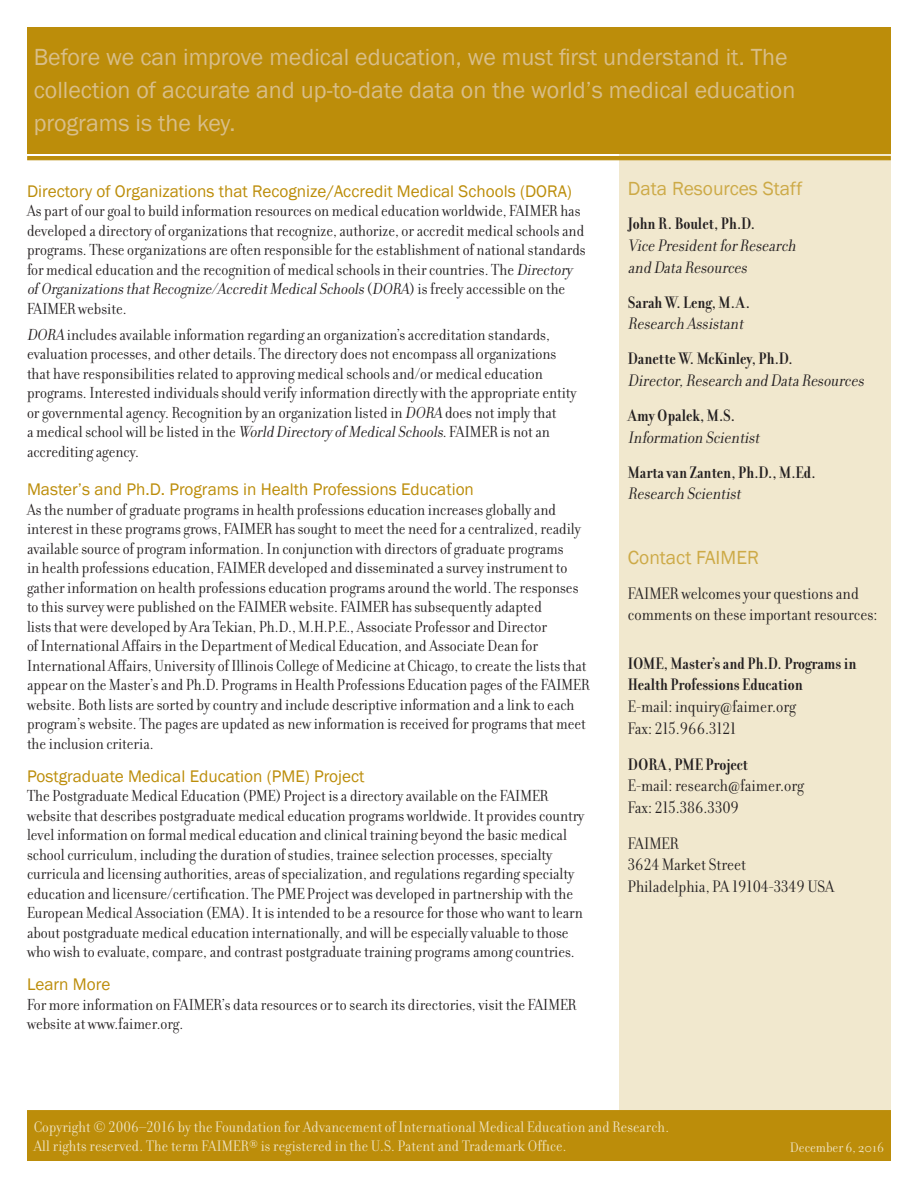
<style>
.page{position:relative;width:918px;height:1188px;background:#fff}
.page>*{position:absolute;margin:0;border:0;box-sizing:border-box;transform-origin:0 0}
.body_text{font:24px/33px "Franklin Gothic";color:#d8be89}
.h2_red{font:19.5px "Franklin Gothic";color:#cdaa47}
.body_text-2{font:19.5px "Franklin Gothic";color:#cdaa47}
.body_text-3{font:italic 18px/21.6px "Filosofia Grand";letter-spacing:-.015em;color:#231f20}
.body_text-4{font:18px/21.6px "Filosofia Grand";color:#231f20}
.body_text-5{font:700 18px/21.6px "Filosofia Grand";color:#231f20}
.body_text-6{font:18px "Filosofia Grand S Caps";color:#231f20}
.body_text-7{font:17.25px/19.5px "Filosofia Grand";color:#231f20}
.body_text-8{font:17.25px "Franklin Gothic";color:#bc8d0a}
.body_text-9{font:16.5px "Filosofia Grand";letter-spacing:.01em;color:#eee2c2}
.body_text-10{font:15px "Filosofia Grand";color:#eee2c2}
.s1{font-style:italic}
.s2{font-weight:700;font-style:normal}
.s3{font-weight:400;font-style:italic}
.s4{font-family:"Filosofia Grand"}
.s5{font-family:"Filosofia Grand S Caps"}
</style>
<div class="page">
<div style="left:619px;top:150px;width:272px;height:963px;background:#f1e8ce"></div>
<div style="left:27px;top:156px;width:864px;height:4px;background:#bc8d0a;border:1px solid #bc8d0a"></div>
<div style="left:27px;top:1110px;width:864px;height:51px;background:#bc8d0a;border:2px solid #bc8d0a"></div>
<div style="left:27px;top:27px;width:864px;height:125px;background:#bc8d0a"></div>
<p class="body_text" style="left:34px;top:41px;width:763px">Before we can improve medical education, we must first understand it. The collection of accurate and up-to-date data on the world’s medical education programs is the key.</p>
<p class="body_text-8" style="left:27px;top:180px;width:546px">Directory of Organizations that Recognize/Accredit Medical Schools (DORA)</p>
<p class="body_text-7" style="left:27px;top:201px;width:560px">As part of our goal to build information resources on medical education worldwide, FAIMER has developed a directory of organizations that recognize, authorize, or accredit medical schools and programs. These organizations are often responsible for the establishment of national standards for medical education and the recognition of medical schools in their countries. The <span class="s1">Directory of OrganizationsthatRecognize/AccreditMedicalSchools</span>( <span class="s1">DORA</span>) i s fr e e ly a c c e s s i b l e o n t h e FAIMER website.</p>
<p class="body_text-7" style="left:27px;top:325px;width:551px"><span class="s1">DORA</span> includes available information regarding an organization’s accreditation standards, evaluation processes, and other details. The directory does not encompass all organizations that have responsibilities related to approving medical schools and/or medical education programs. Interested individuals should verify information directly with the appropriate entity or governmental agency. Recognition by an organization listed in <span class="s1">DORA</span> does not imply that<br>a medical school will be listed in the <span class="s1">World Directory of MedicalSchools</span>. FAIMER is not an accrediting agency.</p>
<p class="body_text-8" style="left:27px;top:479px;width:448px">Master’s and Ph.D. Programs in Health Professions Education</p>
<p class="body_text-7" style="left:27px;top:500px;width:564px">As the number of graduate programs in health professions education increases globally and interest in these programs grows, FAIMER has sought to meet the need for a centralized, readily available source of program information. In conjunction with directors of graduate programs<br>in health professions education, FAIMER developed and disseminated a survey instrument to gather information on health professions education programs around the world. The responses to this survey were published on the FAIMER website. FAIMER has subsequently adapted<br>lists that were developed by Ara Tekian, Ph.D., M.H.P.E., Associate Professor and Director<br>of International Affairs in the Department of Medical Education, and Associate Dean for International Affairs, University of Illinois College of Medicine at Chicago, to create the lists that appear on the Master’s and Ph.D. Programs in Health Professions Education pages of the FAIMER website. Both lists are sorted by country and include descriptive information and a link to each program’s website. The pages are updated as new information is received for programs that meet the inclusion criteria.</p>
<p class="body_text-8" style="left:27px;top:765px;width:339px">Postgraduate Medical Education (PME) Project</p>
<p class="body_text-7" style="left:27px;top:786px;width:559px">The Postgraduate Medical Education (PME) Project is a directory available on the FAIMER website that describes postgraduate medical education programs worldwide. It provides country level information on formal medical education and clinical training beyond the basic medical school curriculum, including the duration of studies, trainee selection processes, specialty curricula and licensing authorities, areas of specialization, and regulations regarding specialty education and licensure/certification. The PME Project was developed in partnership with the European Medical Association (EMA). It is intended to be a resource for those who want to learn about postgraduate medical education internationally, and will be especially valuable to those who wish to evaluate, compare, and contrast postgraduate training programs among countries.</p>
<p class="body_text-8" style="left:27px;top:974px;width:85px">Learn More</p>
<p class="body_text-7" style="left:27px;top:995px;width:551px">For more information on FAIMER’s data resources or to search its directories, visit the FAIMER website at www.faimer.org.</p>
<p class="h2_red" style="left:628px;top:177px;width:176px">Data Resources Staff</p>
<p class="body_text-3" style="left:628px;top:213px;width:173px"><span class="s2">John R. Boulet, Ph.D.<br></span>Vice PresidentforResearch and Data Resources</p>
<p class="body_text-3" style="left:628px;top:292px;width:124px"><span class="s2">Sarah W. Leng, M.A.<br></span>Research Assistant</p>
<p class="body_text-3" style="left:628px;top:348px;width:241px"><span class="s2">Danette W. McKinley, Ph.D.<br></span>Director,Research and Data Resources</p>
<p class="body_text-3" style="left:628px;top:405px;width:137px"><span class="s2">Amy Opalek, M.S.<br></span>Information Scientist</p>
<p class="body_text-5" style="left:628px;top:462px;width:189px">Marta van Zanten, Ph.D., M.Ed.<br><span class="s3">Research Scientist</span></p>
<p class="body_text-2" style="left:628px;top:546px;width:133px">Contact FAIMER</p>
<p class="body_text-4" style="left:628px;top:583px;width:251px">FAIMER welcomes your questions and comments on these important resources:</p>
<p class="body_text-5" style="left:628px;top:653px;width:230px">IOME, Master’s and Ph.D. Programs in<br>Health Professions Education</p>
<p class="body_text-4" style="left:628px;top:696px;width:170px">E-mail: inquiry@faimer.org</p>
<p class="body_text-6" style="left:628px;top:718px;width:110px"><span class="s4">Fax:</span> 215.966.3121</p>
<p class="body_text-5" style="left:628px;top:753px;width:122px">DORA, PME Project</p>
<p class="body_text-4" style="left:628px;top:775px;width:178px">E-mail: research@faimer.org</p>
<p class="body_text-6" style="left:628px;top:798px;width:113px"><span class="s4">Fax:</span> 215.386.3309</p>
<p class="body_text-4" style="left:628px;top:833px;width:52px">FAIMER</p>
<p class="body_text-4" style="left:628px;top:854px;width:120px"><span class="s5">3624</span> Market Street</p>
<p class="body_text-4" style="left:628px;top:876px;width:208px">Philadelphia, PA <span class="s5">19104-3349</span> USA</p>
<p class="body_text-9" style="left:34px;top:1118px;width:637px">Copyright © <span class="s5">2006–2016</span> by the Foundation for Advancement of International Medical Education and Research.</p>
<p class="body_text-9" style="left:34px;top:1137px;width:534px">All rights reserved. The term FAIMER® is registered in the U.S. Patent and Trademark Office.</p>
<p class="body_text-10" style="left:790px;top:1140px;width:96px">December 6, 2016</p>
</div>
